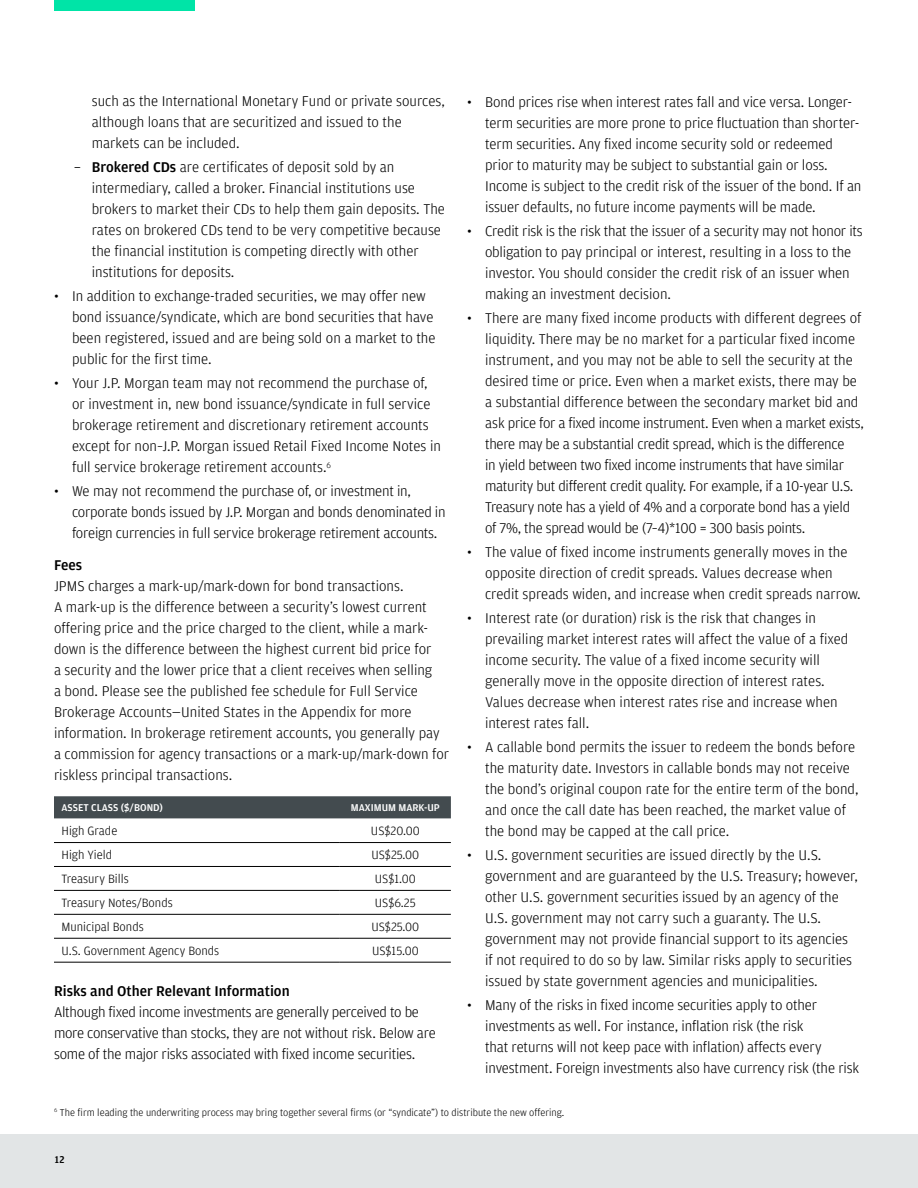
<style>
.page{position:relative;width:918px;height:1188px;background:#fff}
.page>*{position:absolute;margin:0;border:0;box-sizing:border-box;transform-origin:0 0}
.t1{font:300 15px/21px "Amplitude";color:#000}
.t2{font:300 15px/21px "Amplitude";letter-spacing:-.02em;color:#000}
.t3{font:500 15px "Amplitude";color:#000}
.t4{font:300 12.75px "Amplitude";color:#000}
.t5{font:300 10.5px "Amplitude";color:#000}
.t6{font:500 10.5px "Amplitude";color:#fff}
.t7{font:500 10.5px "Amplitude";color:#000}
.s1{font-weight:500}
</style>
<div class="page">
<div style="left:54px;top:796px;width:397px;height:22px;background:#434b4f"></div>
<hr style="left:54px;top:962px;width:286px;height:1px;background:#000">
<hr style="left:340px;top:962px;width:111px;height:1px;background:#000">
<hr style="left:54px;top:938px;width:286px;height:1px;background:#000">
<hr style="left:340px;top:938px;width:111px;height:1px;background:#000">
<hr style="left:54px;top:914px;width:286px;height:1px;background:#000">
<hr style="left:340px;top:914px;width:111px;height:1px;background:#000">
<hr style="left:54px;top:890px;width:286px;height:1px;background:#000">
<hr style="left:340px;top:890px;width:111px;height:1px;background:#000">
<hr style="left:54px;top:866px;width:286px;height:1px;background:#000">
<hr style="left:340px;top:866px;width:111px;height:1px;background:#000">
<hr style="left:54px;top:842px;width:286px;height:1px;background:#000">
<hr style="left:340px;top:842px;width:111px;height:1px;background:#000">
<div style="left:0;top:1134px;width:918px;height:54px;background:#e2e5e6"></div>
<div style="left:54px;top:0;width:140px;height:11px;background:#00e4a7"></div>
<p class="t1" style="left:485px;top:91px;width:378px;text-indent:-18px">• Bond prices rise when interest rates fall and vice versa. Longer&shy;term securities are more prone to price fluctuation than shorter&shy;term securities. Any fixed income security sold or redeemed prior to maturity may be subject to substantial gain or loss.<br>Income is subject to the credit risk of the issuer of the bond. If an issuer defaults, no future income payments will be made.</p>
<p class="t1" style="left:485px;top:220px;width:379px;text-indent:-18px">• Credit risk is the risk that the issuer of a security may not honor its obligation to pay principal or interest, resulting in a loss to the investor. You should consider the credit risk of an issuer when making an investment decision.</p>
<p class="t2" style="left:485px;top:307px;width:380px;text-indent:-18px">• There are many fixed income products with different degrees of liquidity. There may be no market for a particular fixed income instrument, and you may not be able to sell the security at the desired time or price. Even when a market exists, there may be a substantial difference between the secondary market bid and ask price for a fixed income instrument. Even when a market exists, there may be a substantial credit spread, which is the difference<br>in yield between two fixed income instruments that have similar maturity but different credit quality. For example, if a 10-year U.S.<br>Treasury note has a yield of 4% and a corporate bond has a yield of 7%, the spread would be (7–4)*100 = 300 basis points.</p>
<p class="t1" style="left:485px;top:541px;width:377px;text-indent:-18px">• The value of fixed income instruments generally moves in the opposite direction of credit spreads. Values decrease when credit spreads widen, and increase when credit spreads narrow.</p>
<p class="t1" style="left:485px;top:607px;width:365px;text-indent:-18px">• Interest rate (or duration) risk is the risk that changes in prevailing market interest rates will affect the value of a fixed income security. The value of a fixed income security will generally move in the opposite direction of interest rates.<br>Values decrease when interest rates rise and increase when interest rates fall.</p>
<p class="t1" style="left:485px;top:736px;width:375px;text-indent:-18px">• A callable bond permits the issuer to redeem the bonds before the maturity date. Investors in callable bonds may not receive the bond’s original coupon rate for the entire term of the bond, and once the call date has been reached, the market value of the bond may be capped at the call price.</p>
<p class="t1" style="left:485px;top:844px;width:374px;text-indent:-18px">• U.S. government securities are issued directly by the U.S. government and are guaranteed by the U.S. Treasury; however, other U.S. government securities issued by an agency of the U.S. government may not carry such a guaranty. The U.S. government may not provide financial support to its agencies if not required to do so by law. Similar risks apply to securities issued by state government agencies and municipalities.</p>
<p class="t1" style="left:485px;top:994px;width:376px;text-indent:-18px">• Many of the risks in fixed income securities apply to other investments as well. For instance, inflation risk (the risk<br>that returns will not keep pace with inflation) affects every investment. Foreign investments also have currency risk (the risk</p>
<p class="t5" style="left:54px;top:1106px;width:512px"><sup>6</sup> The firm leading the underwriting process may bring together several firms (or “syndicate”) to distribute the new offering.</p>
<p class="t7" style="left:55px;top:1153px;width:11px">12</p>
<p class="t1" style="left:92px;top:91px;width:355px">such as the International Monetary Fund or private sources, although loans that are securitized and issued to the markets can be included.</p>
<p class="t1" style="left:92px;top:157px;width:355px;text-indent:-18px">− <span class="s1">Brokered CDs</span> are certificates of deposit sold by an intermediary, called a broker. Financial institutions use brokers to market their CDs to help them gain deposits. The rates on brokered CDs tend to be very competitive because the financial institution is competing directly with other institutions for deposits.</p>
<p class="t1" style="left:72px;top:286px;width:365px;text-indent:-18px">• In addition to exchange-traded securities, we may offer new bond issuance/syndicate, which are bond securities that have been registered, issued and are being sold on a market to the public for the first time.</p>
<p class="t1" style="left:72px;top:373px;width:371px;text-indent:-18px">• Your J.P. Morgan team may not recommend the purchase of, or investment in, new bond issuance/syndicate in full service brokerage retirement and discretionary retirement accounts except for non–J.P. Morgan issued Retail Fixed Income Notes in full service brokerage retirement accounts.<sup>6</sup></p>
<p class="t1" style="left:72px;top:481px;width:375px;text-indent:-18px">• We may not recommend the purchase of, or investment in, corporate bonds issued by J.P. Morgan and bonds denominated in foreign currencies in full service brokerage retirement accounts.</p>
<h4 class="t3" style="left:54px;top:556px;width:30px">Fees</h4>
<p class="t1" style="left:54px;top:575px;width:397px">JPMS charges a mark-up/mark-down for bond transactions.<br>A mark-up is the difference between a security’s lowest current offering price and the price charged to the client, while a mark&shy;down is the difference between the highest current bid price for<br>a security and the lower price that a client receives when selling<br>a bond. Please see the published fee schedule for Full Service Brokerage Accounts—United States in the Appendix for more information. In brokerage retirement accounts, you generally pay a commission for agency transactions or a mark-up/mark-down for riskless principal transactions.</p>
<p class="t6" style="left:62px;top:801px;width:103px">ASSET CLASS ($/BOND)</p>
<p class="t6" style="left:351px;top:801px;width:91px">MAXIMUM MARK-UP</p>
<p class="t4" style="left:62px;top:823px;width:57px">High Grade</p>
<p class="t4" style="left:371px;top:823px;width:50px">US$20.00</p>
<p class="t4" style="left:62px;top:847px;width:52px">High Yield</p>
<p class="t4" style="left:371px;top:847px;width:49px">US$25.00</p>
<p class="t4" style="left:62px;top:871px;width:69px">Treasury Bills</p>
<p class="t4" style="left:375px;top:871px;width:43px">US$1.00</p>
<p class="t4" style="left:62px;top:895px;width:113px">Treasury Notes/Bonds</p>
<p class="t4" style="left:375px;top:895px;width:42px">US$6.25</p>
<p class="t4" style="left:62px;top:918px;width:84px">Municipal Bonds</p>
<p class="t4" style="left:371px;top:918px;width:49px">US$25.00</p>
<p class="t4" style="left:62px;top:942px;width:159px">U.S. Government Agency Bonds</p>
<p class="t4" style="left:372px;top:942px;width:48px">US$15.00</p>
<h4 class="t3" style="left:54px;top:982px;width:237px">Risks and Other Relevant Information</h4>
<p class="t1" style="left:54px;top:1001px;width:383px">Although fixed income investments are generally perceived to be more conservative than stocks, they are not without risk. Below are some of the major risks associated with fixed income securities.</p>
</div>
